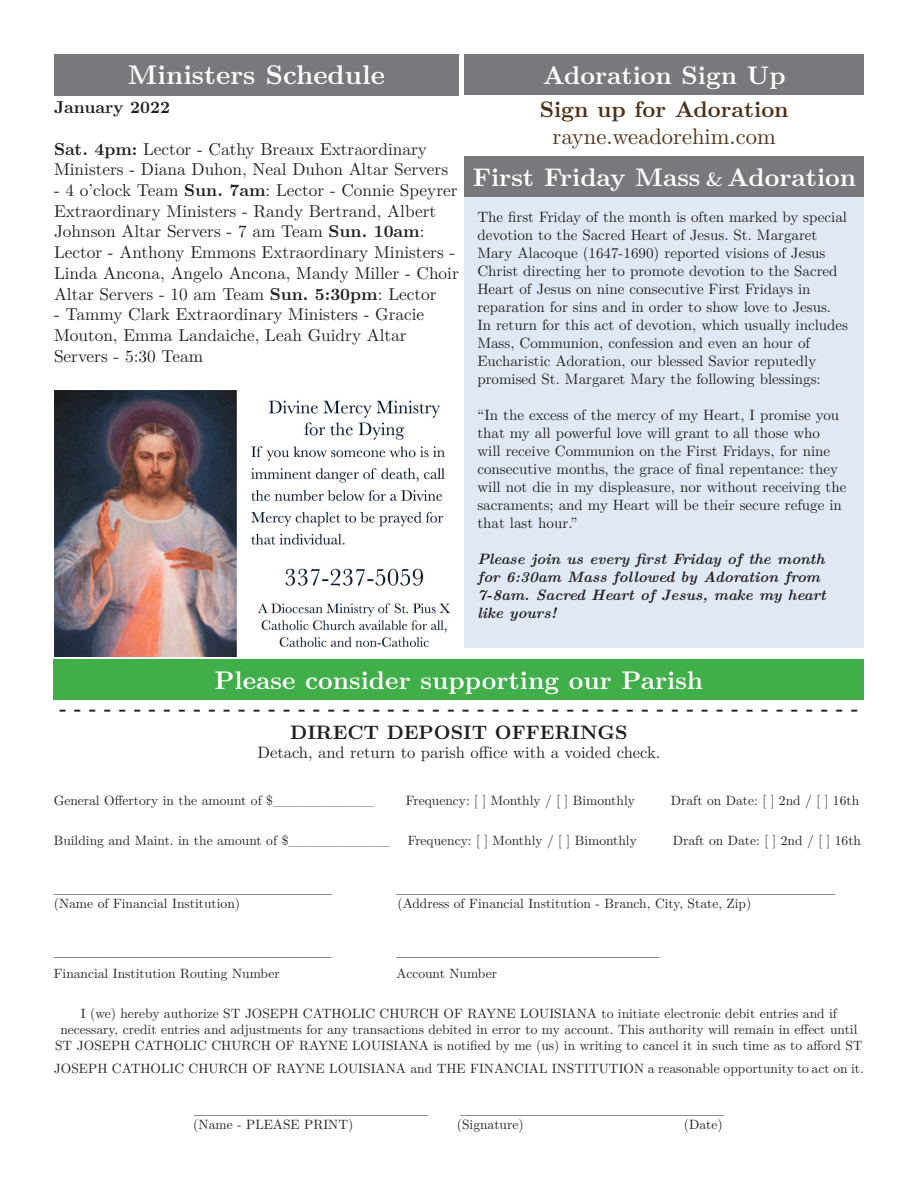
<style>
.page{position:relative;width:918px;height:1188px;background:#fff}
.page>*{position:absolute;margin:0;border:0;box-sizing:border-box;transform-origin:0 0}
.t1{font:700 27px "LM Roman 10";color:#fff}
.t2{font:700 25.5px "LM Roman 10";color:#fff}
.t3{font:22.5px "LM Roman 10";color:#4c3018}
.t4{font:700 22.5px "LM Roman 10";color:#4c3018}
.t5{font:19.5px "LM Roman 10";color:#231f20}
.t6{font:700 19.5px/23.4px "LM Roman 10";color:#231f20;text-align:center}
.t7{font:17.25px/20.7px "LM Roman 10";color:#231f20}
.t8{font:700 17.25px "LM Roman 10";color:#231f20}
.t9{font:16.5px "LM Roman 10";color:#231f20}
.t10{font:15px/18px "LM Roman 10";color:#231f20}
.t11{font:italic 700 15px/18px "LM Roman 10";color:#231f20}
.t12{font:13.5px/16.2px "LM Roman 10";color:#231f20;text-align:center}
.s1{font-weight:700}
.s2{font-size:19.5px}
</style>
<div class="page">
<div style="left:54px;top:54px;width:405px;height:41px;background:#77797c"></div>
<div style="left:54px;top:659px;width:810px;height:40px;background:#40ae49"></div>
<div style="left:464px;top:55px;width:400px;height:40px;background:#77797c"></div>
<img style="left:54px;top:390px;width:397px;height:266px">
<div style="left:464px;top:177px;width:400px;height:471px;background:#e0e8f3"></div>
<div style="left:465px;top:157px;width:399px;height:40px;background:#77797c"></div>
<h1 class="t1" style="left:128px;top:54px;width:258px">Ministers Schedule</h1>
<p class="t8" style="left:54px;top:94px;width:117px">January 2022</p>
<p class="t7" style="left:54px;top:137px;width:396px"><span class="s1">Sat. 4pm:</span> Lector - Cathy Breaux Extraordinary<br>Ministers - Diana Duhon, Neal Duhon Altar Servers</p>
<p class="t7" style="left:54px;top:178px;width:406px">- 4 o’clock Team <span class="s1">Sun. 7am</span>: Lector - Connie Speyrer Extraordinary Ministers - Randy Bertrand, Albert Johnson Altar Servers - 7 am Team <span class="s1">Sun. 10am</span>:<br>Lector - Anthony Emmons Extraordinary Ministers - Linda Ancona, Angelo Ancona, Mandy Miller - Choir Altar Servers - 10 am Team <span class="s1">Sun. 5:30pm</span>: Lector</p>
<p class="t7" style="left:54px;top:303px;width:372px">- Tammy Clark Extraordinary Ministers - Gracie<br>Mouton, Emma Landaiche, Leah Guidry Altar<br>Servers - 5:30 Team</p>
<h2 class="t2" style="left:543px;top:55px;width:244px">Adoration Sign Up</h2>
<h3 class="t4" style="left:540px;top:92px;width:250px">Sign up for Adoration</h3>
<h3 class="t3" style="left:553px;top:119px;width:225px">rayne.weadorehim.com</h3>
<h2 class="t2" style="left:473px;top:157px;width:385px">First Friday Mass <span class="s2">&amp;</span> Adoration</h2>
<p class="t10" style="left:477px;top:207px;width:372px">The first Friday of the month is often marked by special devotion to the Sacred Heart of Jesus. St. Margaret Mary Alacoque (1647-1690) reported visions of Jesus Christ directing her to promote devotion to the Sacred Heart of Jesus on nine consecutive First Fridays in reparation for sins and in order to show love to Jesus.<br>In return for this act of devotion, which usually includes Mass, Communion, confession and even an hour of Eucharistic Adoration, our blessed Savior reputedly promised St. Margaret Mary the following blessings:</p>
<p class="t10" style="left:477px;top:405px;width:371px">“In the excess of the mercy of my Heart, I promise you that my all powerful love will grant to all those who will receive Communion on the First Fridays, for nine consecutive months, the grace of final repentance: they will not die in my displeasure, nor without receiving the sacraments; and my Heart will be their secure refuge in that last hour.”</p>
<p class="t11" style="left:477px;top:549px;width:350px">Please join us every first Friday of the month for 6:30am Mass followed by Adoration from 7-8am. Sacred Heart of Jesus, make my heart like yours!</p>
<h2 class="t2" style="left:215px;top:660px;width:490px">Please consider supporting our Parish</h2>
<h3 class="t6" style="left:59px;top:695px;width:801px">- - - - - - - - - - - - - - - - - - - - - - - - - - - - - - - - - - - - - - - - - - - - - - - - - - - - - -<br>DIRECT DEPOSIT OFFERINGS</h3>
<p class="t9" style="left:257px;top:740px;width:404px">Detach, and return to parish office with a voided check.</p>
<p class="t12" style="left:54px;top:791px;width:322px">General Offertory in the amount of $__________</p>
<p class="t12" style="left:406px;top:791px;width:231px">Frequency: [ ] Monthly / [ ] Bimonthly</p>
<p class="t12" style="left:671px;top:791px;width:190px">Draft on Date: [ ] 2nd / [ ] 16th</p>
<p class="t12" style="left:54px;top:831px;width:337px">Building and Maint. in the amount of $__________</p>
<p class="t12" style="left:408px;top:831px;width:231px">Frequency: [ ] Monthly / [ ] Bimonthly</p>
<p class="t12" style="left:673px;top:831px;width:190px">Draft on Date: [ ] 2nd / [ ] 16th</p>
<h3 class="t5" style="left:54px;top:870px;width:279px">___________________</h3>
<h3 class="t5" style="left:397px;top:870px;width:440px">______________________________</h3>
<p class="t12" style="left:54px;top:894px;width:188px">(Name of Financial Institution)</p>
<p class="t12" style="left:397px;top:894px;width:355px">(Address of Financial Institution - Branch, City, State, Zip)</p>
<h3 class="t5" style="left:54px;top:933px;width:279px">___________________</h3>
<h3 class="t5" style="left:397px;top:933px;width:265px">__________________</h3>
<p class="t12" style="left:54px;top:964px;width:227px">Financial Institution Routing Number</p>
<p class="t12" style="left:397px;top:964px;width:102px">Account Number</p>
<p class="t12" style="left:55px;top:1004px;width:809px">I (we) hereby authorize ST JOSEPH CATHOLIC CHURCH OF RAYNE LOUISIANA to initiate electronic debit entries and if necessary, credit entries and adjustments for any transactions debited in error to my account. This authority will remain in effect until<br>ST JOSEPH CATHOLIC CHURCH OF RAYNE LOUISIANA is notified by me (us) in writing to cancel it in such time as to afford ST</p>
<p class="t12" style="left:54px;top:1060px;width:811px">JOSEPH CATHOLIC CHURCH OF RAYNE LOUISIANA and THE FINANCIAL INSTITUTION a reasonable opportunity to act on it.</p>
<h3 class="t5" style="left:194px;top:1091px;width:236px">________________</h3>
<h3 class="t5" style="left:461px;top:1091px;width:265px">__________________</h3>
<p class="t12" style="left:193px;top:1115px;width:162px">(Name - PLEASE PRINT)</p>
<p class="t12" style="left:457px;top:1115px;width:68px">(Signature)</p>
<p class="t12" style="left:684px;top:1115px;width:40px">(Date)</p>
</div>
